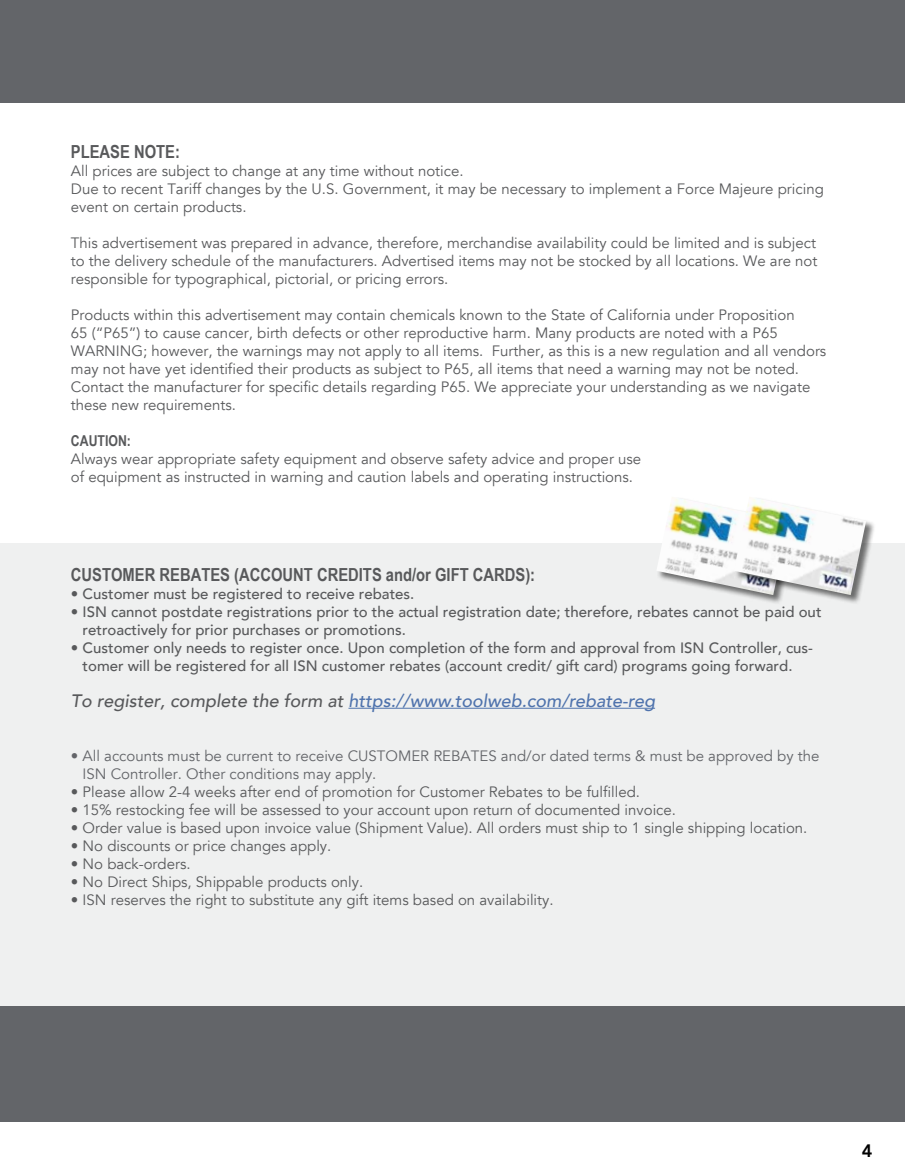
<style>
.page{position:relative;width:905px;height:1175px;background:#fff}
.page>*{position:absolute;margin:0;border:0;box-sizing:border-box;transform-origin:0 0}
.t1{font:italic 500 18px "Avenir";color:#4f73ad}
.t2{font:700 18px "Arial Narrow";color:#58595b}
.t3{font:800 18px "Avenir";color:#000}
.t4{font:15px/18px "Avenir";color:#58595b}
.t5{font:500 15px/18px "Avenir";color:#58595b}
.t6{font:15px/18px "Avenir";color:#636569}
.t7{font:700 15px "Arial Narrow";color:#58595b}
.s1{color:#58595b}
</style>
<div class="page">
<div style="left:0;top:0;width:904px;height:102px;background:#636569"></div>
<div style="left:0;top:1005px;width:904px;height:116px;background:#636569"></div>
<div style="left:0;top:543px;width:904px;height:463px;background:#eff0f0"></div>
<hr style="left:348px;top:707px;width:307px;height:1px;background:#4f73ad">
<img style="left:657px;top:497px;width:76px;height:97px">
<div style="left:734px;top:497px;width:141px;height:107px;background:#000;opacity:.55"></div>
<img style="left:733px;top:497px;width:133px;height:98px">
<p class="t2" style="left:71px;top:138px;width:111px">PLEASE NOTE:</p>
<p class="t4" style="left:71px;top:162px;width:754px">All prices are subject to change at any time without notice.<br>Due to recent Tariff changes by the U.S. Government, it may be necessary to implement a Force Majeure pricing event on certain products.</p>
<p class="t4" style="left:71px;top:234px;width:748px;text-align:justify">This advertisement was prepared in advance, therefore, merchandise availability could be limited and is subject to the delivery schedule of the manufacturers. Advertised items may not be stocked by all locations. We are not responsible for typographical, pictorial, or pricing errors.</p>
<p class="t4" style="left:71px;top:306px;width:757px">Products within this advertisement may contain chemicals known to the State of California under Proposition<br>65 (“P65”) to cause cancer, birth defects or other reproductive harm. Many products are noted with a P65<br>WARNING; however, the warnings may not apply to all items. Further, as this is a new regulation and all vendors may not have yet identified their products as subject to P65, all items that need a warning may not be noted.<br>Contact the manufacturer for specific details regarding P65. We appreciate your understanding as we navigate these new requirements.</p>
<p class="t7" style="left:71px;top:429px;width:62px">CAUTION:</p>
<p class="t4" style="left:71px;top:450px;width:572px">Always wear appropriate safety equipment and observe safety advice and proper use of equipment as instructed in warning and caution labels and operating instructions.</p>
<p class="t2" style="left:71px;top:561px;width:466px">CUSTOMER REBATES (ACCOUNT CREDITS and/or GIFT CARDS):</p>
<p class="t5" style="left:71px;top:584px;width:345px">• Customer must be registered to receive rebates.</p>
<p class="t5" style="left:83px;top:602px;width:740px;text-indent:-12px">• ISN cannot postdate registrations prior to the actual registration date; therefore, rebates cannot be paid out retroactively for prior purchases or promotions.</p>
<p class="t5" style="left:71px;top:638px;width:743px;text-align:center">• Customer only needs to register once. Upon completion of the form and approval from ISN Controller, cus&shy;tomer will be registered for all ISN customer rebates (account credit/ gift card) programs going forward.</p>
<p class="t1" style="left:71px;top:690px;width:585px"><span class="s1">To register, complete the form at</span> https://www.toolweb.com/rebate-reg</p>
<p class="t6" style="left:83px;top:747px;width:738px;text-indent:-12px">• All accounts must be current to receive CUSTOMER REBATES and/or dated terms &amp; must be approved by the<br>ISN Controller. Other conditions may apply.</p>
<p class="t4" style="left:71px;top:783px;width:570px">• Please allow 2-4 weeks after end of promotion for Customer Rebates to be fulfilled.</p>
<p class="t4" style="left:71px;top:801px;width:606px">• 15% restocking fee will be assessed to your account upon return of documented invoice.</p>
<p class="t4" style="left:71px;top:819px;width:738px">• Order value is based upon invoice value (Shipment Value). All orders must ship to 1 single shipping location.</p>
<p class="t4" style="left:71px;top:837px;width:262px">• No discounts or price changes apply.</p>
<p class="t4" style="left:71px;top:855px;width:121px">• No back-orders.</p>
<p class="t4" style="left:71px;top:873px;width:294px">• No Direct Ships, Shippable products only.</p>
<p class="t4" style="left:71px;top:891px;width:484px">• ISN reserves the right to substitute any gift items based on availability.</p>
<p class="t3" style="left:862px;top:1136px;width:12px">4</p>
</div>
